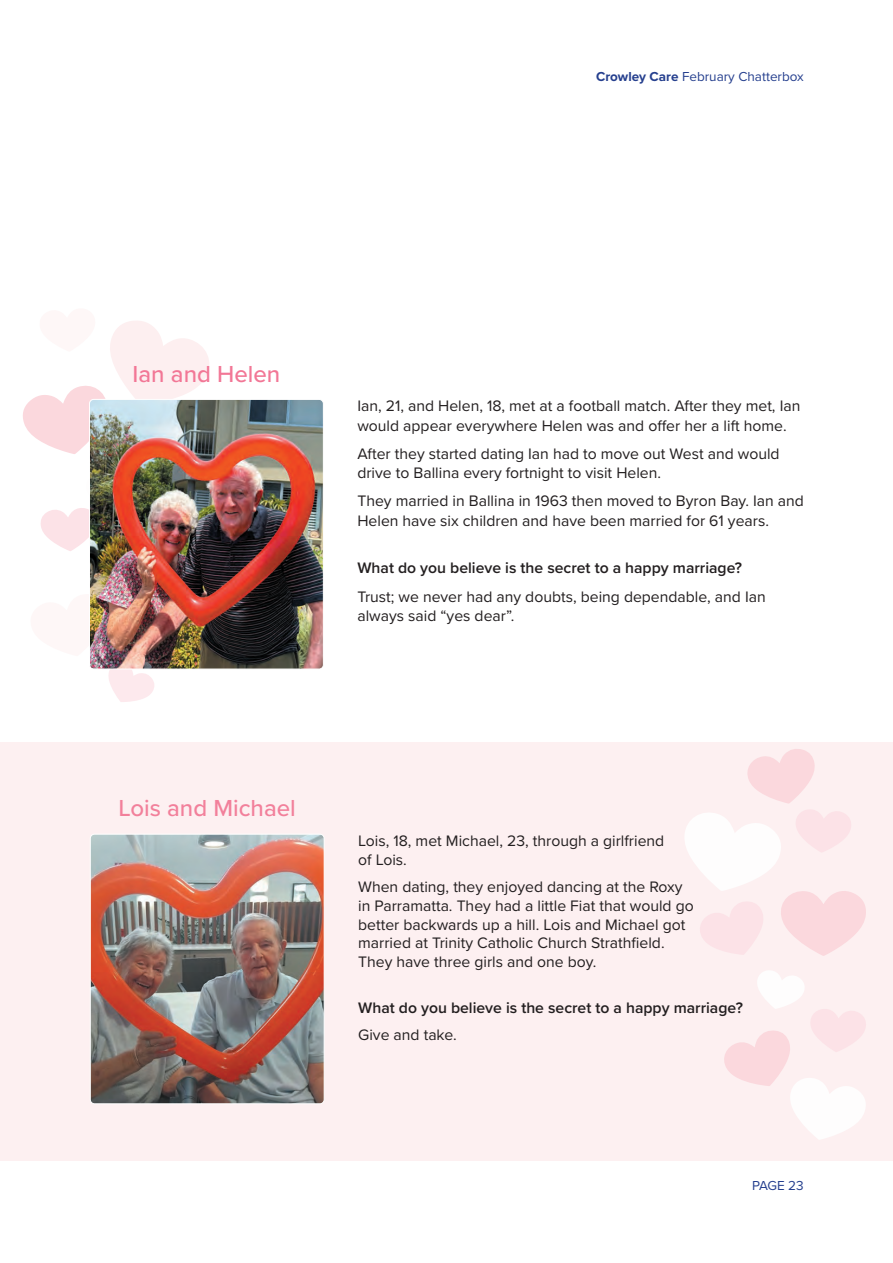
<style>
.page{position:relative;width:893px;height:1263px;background:#fff}
.page>*{position:absolute;margin:0;border:0;box-sizing:border-box;transform-origin:0 0}
.t1{font:500 24px "Proxima Nova";color:#f2809b}
.t2{font:500 24px "Proxima Nova";color:#f27796}
.Paragraph_Text_Single_Column{font:15.75px/18.8px "Proxima Nova";color:#231f20}
.Paragraph_Text_Single_Column-2{font:600 15.75px "Proxima Nova";color:#231f20}
.t3{font:13.5px "Proxima Nova";color:#253f8e}
.s1{font-weight:700}
</style>
<div class="page">
<div style="left:0;top:742px;width:893px;height:419px;background:#fdf0f1"></div>
<svg style="left:23px;top:321px;width:186px;height:133px"></svg>
<svg style="left:40px;top:508px;width:49px;height:43px"></svg>
<svg style="left:108px;top:669px;width:46px;height:33px"></svg>
<img style="left:89px;top:399px;width:233px;height:268px">
<div style="left:89px;top:399px;width:235px;height:270px;border:1px solid #fff;border-radius:4px"></div>
<img style="left:92px;top:836px;width:231px;height:266px">
<div style="left:90px;top:834px;width:235px;height:270px;border:1px solid #fff;border-radius:4px"></div>
<svg style="left:685px;top:749px;width:181px;height:207px"></svg>
<svg style="left:724px;top:971px;width:142px;height:168px"></svg>
<p class="t3" style="left:596px;top:67px;width:209px"><span class="s1">Crowley Care</span> February Chatterbox</p>
<p class="t2" style="left:133px;top:356px;width:149px">Ian and Helen</p>
<p class="Paragraph_Text_Single_Column" style="left:357px;top:396px;width:445px;line-height:19.5px">Ian, 21, and Helen, 18, met at a football match. After they met, Ian would appear everywhere Helen was and offer her a lift home.</p>
<p class="Paragraph_Text_Single_Column" style="left:357px;top:443px;width:424px;line-height:19.5px">After they started dating Ian had to move out West and would drive to Ballina every fortnight to visit Helen.</p>
<p class="Paragraph_Text_Single_Column" style="left:357px;top:491px;width:448px;line-height:19.5px">They married in Ballina in 1963 then moved to Byron Bay. Ian and<br>Helen have six children and have been married for 61 years.</p>
<p class="Paragraph_Text_Single_Column-2" style="left:357px;top:556px;width:386px">What do you believe is the secret to a happy marriage?</p>
<p class="Paragraph_Text_Single_Column" style="left:357px;top:586px;width:410px;line-height:19.5px">Trust; we never had any doubts, being dependable, and Ian always said “yes dear”.</p>
<p class="t1" style="left:119px;top:790px;width:179px">Lois and Michael</p>
<p class="Paragraph_Text_Single_Column" style="left:358px;top:831px;width:308px">Lois, 18, met Michael, 23, through a girlfriend of Lois.</p>
<p class="Paragraph_Text_Single_Column" style="left:358px;top:877px;width:337px">When dating, they enjoyed dancing at the Roxy in Parramatta. They had a little Fiat that would go better backwards up a hill. Lois and Michael got married at Trinity Catholic Church Strathfield.<br>They have three girls and one boy.</p>
<p class="Paragraph_Text_Single_Column-2" style="left:358px;top:996px;width:386px">What do you believe is the secret to a happy marriage?</p>
<p class="Paragraph_Text_Single_Column" style="left:358px;top:1025px;width:100px">Give and take.</p>
<p class="t3" style="left:752px;top:1175px;width:53px">PAGE 23</p>
</div>
